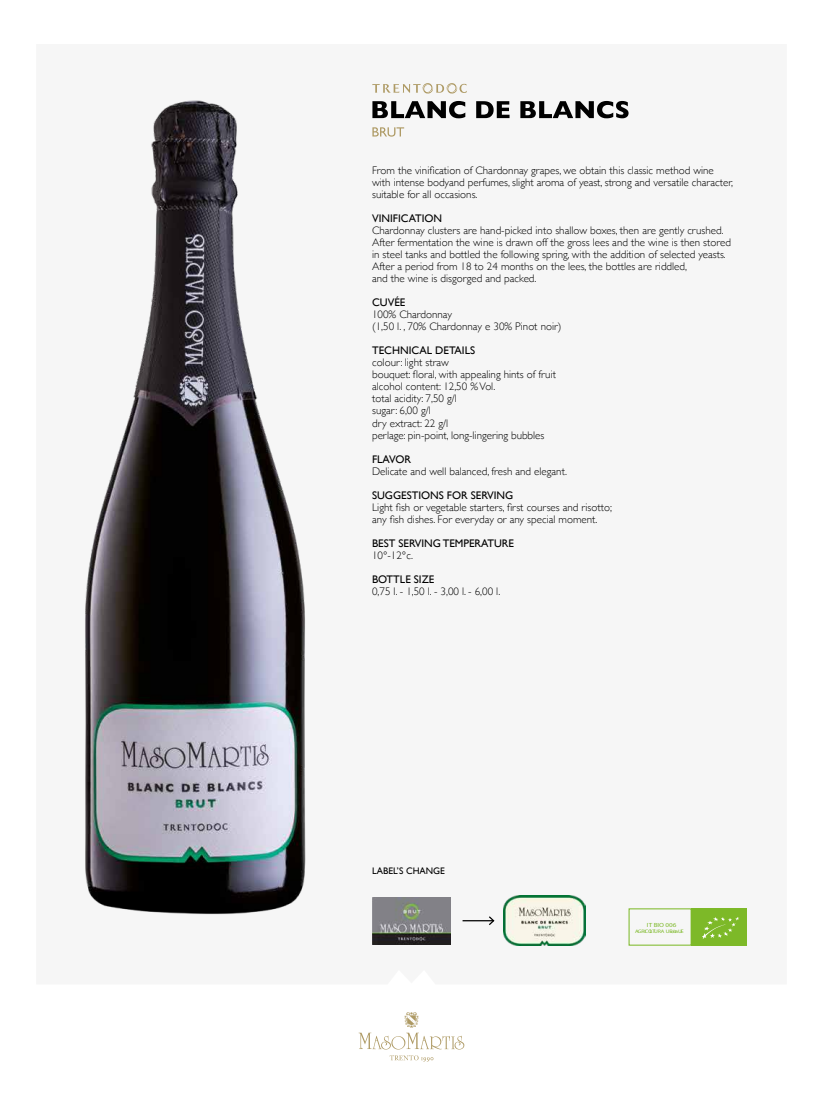
<style>
.page{position:relative;width:823px;height:1098px;background:#fff}
.page>*{position:absolute;margin:0;border:0;box-sizing:border-box;transform-origin:0 0}
.t1{font:300 11px/12px "Gill Sans";color:#000}
.t2{font:11px "Gill Sans";color:#000}
.t3{font:9.4px "Gill Sans";color:#000}
.t4{font:6px "Myriad Pro";color:#7db928;scale:1.18 1}
.t5{font:5px "Myriad Pro";color:#7db928;scale:1.18 1}
</style>
<div class="page">
<svg style="left:358px;top:1012px;width:106px;height:49px"></svg>
<svg style="left:372px;top:83px;width:94px;height:11px"></svg>
<svg style="left:372px;top:101px;width:256px;height:17px"></svg>
<svg style="left:372px;top:127px;width:32px;height:10px"></svg>
<img style="left:84px;top:100px;width:282px;height:926px">
<hr style="left:462px;top:919px;width:31px;height:2px;background:#000">
<svg style="left:487px;top:916px;width:8px;height:10px"></svg>
<img style="left:372px;top:897px;width:78px;height:46px">
<img style="left:503px;top:895px;width:82px;height:50px">
<div style="left:690px;top:908px;width:56px;height:37px;background:#7db928"></div>
<svg style="left:702px;top:917px;width:36px;height:21px"></svg>
<p class="t1" style="left:372px;top:164px;width:362px">From the vinification of Chardonnay grapes, we obtain this classic method wine with intense bodyand perfumes, slight aroma of yeast, strong and versatile character, suitable for all occasions.</p>
<p class="t2" style="left:372px;top:212px;width:71px">VINIFICATION</p>
<p class="t1" style="left:372px;top:224px;width:360px">Chardonnay clusters are hand-picked into shallow boxes, then are gently crushed.<br>After fermentation the wine is drawn off the gross lees and the wine is then stored in steel tanks and bottled the following spring, with the addition of selected yeasts.<br>After a period from 18 to 24 months on the lees, the bottles are riddled,<br>and the wine is disgorged and packed.</p>
<p class="t2" style="left:372px;top:296px;width:35px">CUVÉE</p>
<p class="t1" style="left:372px;top:308px;width:191px">100% Chardonnay<br>(1,50 l. , 70% Chardonnay e 30% Pinot noir)</p>
<p class="t2" style="left:372px;top:344px;width:104px">TECHNICAL DETAILS</p>
<p class="t1" style="left:372px;top:356px;width:185px">colour: light straw<br>bouquet: floral, with appealing hints of fruit alcohol content: 12,50 % Vol.<br>total acidity: 7,50 g/l<br>sugar: 6,00 g/l<br>dry extract: 22 g/l<br>perlage: pin-point, long-lingering bubbles</p>
<p class="t2" style="left:372px;top:452px;width:40px">FLAVOR</p>
<p class="t1" style="left:372px;top:464px;width:196px">Delicate and well balanced, fresh and elegant.</p>
<p class="t2" style="left:372px;top:488px;width:143px">SUGGESTIONS FOR SERVING</p>
<p class="t1" style="left:372px;top:500px;width:241px">Light fish or vegetable starters, first courses and risotto; any fish dishes. For everyday or any special moment.</p>
<p class="t2" style="left:372px;top:536px;width:143px">BEST SERVING TEMPERATURE</p>
<p class="t1" style="left:372px;top:548px;width:43px">10°-12°c.</p>
<p class="t2" style="left:372px;top:572px;width:64px">BOTTLE SIZE</p>
<p class="t1" style="left:372px;top:584px;width:130px">0,75 l. - 1,50 l. - 3,00 l. - 6,00 l.</p>
<p class="t3" style="left:372px;top:864px;width:74px">LABEL’S CHANGE</p>
<p class="t4" style="left:646px;top:920px;width:26px">IT BIO 006</p>
<p class="t5" style="left:634px;top:927px;width:43px">AGRICOLTURA UE/nonUE</p>
</div>
